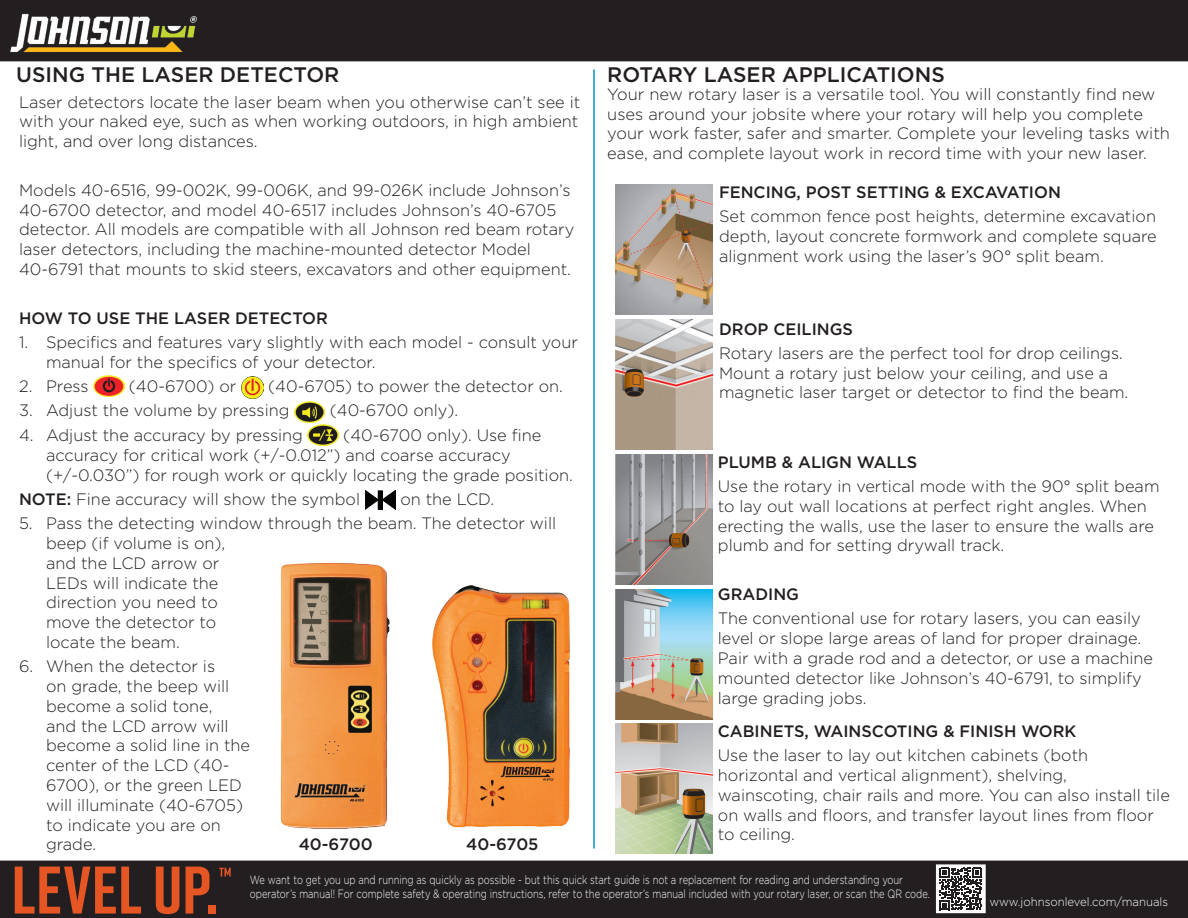
<style>
.page{position:relative;width:1188px;height:918px;background:#fff}
.page>*{position:absolute;margin:0;border:0;box-sizing:border-box;transform-origin:0 0}
.t1{font:500 21px "Gotham";color:#231f20}
.t2{font:300 16.5px/19.8px "Gotham";color:#231f20}
.t3{font:500 16.5px "Gotham";color:#231f20}
.t4{font:500 16.5px "Gotham";letter-spacing:-.01em;color:#231f20}
.t5{font:300 12px/14.4px "Gotham";color:#fff;scale:.78 1}
.t6{font:300 12px "Gotham";color:#fff;scale:.95 1}
.s1{font-weight:500}
</style>
<div class="page">
<div style="left:0;top:861px;width:1188px;height:57px;background:#231f20"></div>
<div style="left:0;top:0;width:1188px;height:61px;background:#231f20"></div>
<img style="left:2px;top:10px;width:202px;height:47px">
<div style="left:249px;top:874px;width:686px;height:33px;background:#231f20"></div>
<div style="left:248px;top:873px;width:688px;height:35px;border:2px solid #231f20"></div>
<svg style="left:938px;top:866px;width:46px;height:45px"></svg>
<svg style="left:940px;top:868px;width:42px;height:42px"></svg>
<div style="left:936px;top:864px;width:50px;height:49px;border:1px solid #fff"></div>
<svg style="left:15px;top:867px;width:126px;height:47px"></svg>
<svg style="left:156px;top:867px;width:23px;height:47px"></svg>
<svg style="left:186px;top:867px;width:23px;height:47px"></svg>
<div style="left:209px;top:905px;width:7px;height:9px;background:#e65524"></div>
<svg style="left:219px;top:868px;width:12px;height:9px"></svg>
<hr style="left:593px;top:69px;width:2px;height:780px;background:#0093c8">
<img style="left:433px;top:585px;width:137px;height:243px">
<img style="left:280px;top:563px;width:110px;height:266px">
<img style="left:94px;top:376px;width:30px;height:20px">
<img style="left:241px;top:376px;width:22px;height:22px">
<img style="left:294px;top:402px;width:31px;height:20px">
<img style="left:308px;top:425px;width:30px;height:20px">
<svg style="left:365px;top:490px;width:30px;height:19px"></svg>
<img style="left:616px;top:184px;width:97px;height:130px">
<img style="left:616px;top:320px;width:97px;height:129px">
<img style="left:616px;top:454px;width:97px;height:130px">
<img style="left:616px;top:590px;width:97px;height:129px">
<img style="left:616px;top:724px;width:97px;height:130px">
<p class="t1" style="left:16px;top:61px;width:325px">USING THE LASER DETECTOR</p>
<p class="t2" style="left:19px;top:91px;width:563px;text-align:justify">Laser detectors locate the laser beam when you otherwise can’t see it with your naked eye, such as when working outdoors, in high ambient light, and over long distances.</p>
<p class="t2" style="left:19px;top:180px;width:557px">Models 40-6516, 99-002K, 99-006K, and 99-026K include Johnson’s 40-6700 detector, and model 40-6517 includes Johnson’s 40-6705 detector. All models are compatible with all Johnson red beam rotary laser detectors, including the machine-mounted detector Model 40-6791 that mounts to skid steers, excavators and other equipment.</p>
<p class="t3" style="left:19px;top:307px;width:310px">HOW TO USE THE LASER DETECTOR</p>
<p class="t2" style="left:46px;top:332px;width:533px;text-indent:-27px">1. Specifics and features vary slightly with each model - consult your manual for the specifics of your detector.</p>
<p class="t2" style="left:19px;top:376px;width:71px">2. Press</p>
<p class="t2" style="left:129px;top:376px;width:109px">(40-6700) or</p>
<p class="t2" style="left:268px;top:376px;width:296px">(40-6705) to power the detector on.</p>
<p class="t2" style="left:19px;top:400px;width:272px">3. Adjust the volume by pressing</p>
<p class="t2" style="left:330px;top:400px;width:130px">(40-6700 only).</p>
<p class="t2" style="left:19px;top:425px;width:286px">4. Adjust the accuracy by pressing</p>
<p class="t2" style="left:46px;top:425px;width:528px;text-indent:297px">(40-6700 only). Use fine accuracy for critical work (+/-0.012”) and coarse accuracy (+/-0.030”) for rough work or quickly locating the grade position.</p>
<p class="t2" style="left:19px;top:489px;width:343px"><span class="s1">NOTE:</span> Fine accuracy will show the symbol</p>
<p class="t2" style="left:400px;top:489px;width:95px">on the LCD.</p>
<p class="t2" style="left:46px;top:513px;width:512px;text-indent:-27px">5. Pass the detecting window through the beam. The detector will beep (if volume is on),<br>and the LCD arrow or<br>LEDs will indicate the<br>direction you need to<br>move the detector to<br>locate the beam.</p>
<p class="t2" style="left:46px;top:656px;width:206px;text-indent:-27px">6. When the detector is<br>on grade, the beep will become a solid tone,<br>and the LCD arrow will become a solid line in the center of the LCD (40-<br>6700), or the green LED will illuminate (40-6705) to indicate you are on grade.</p>
<p class="t4" style="left:299px;top:834px;width:76px">40-6700</p>
<p class="t4" style="left:466px;top:834px;width:74px">40-6705</p>
<p class="t1" style="left:607px;top:61px;width:339px">ROTARY LASER APPLICATIONS</p>
<p class="t2" style="left:607px;top:84px;width:564px">Your new rotary laser is a versatile tool. You will constantly find new uses around your jobsite where your rotary will help you complete your work faster, safer and smarter. Complete your leveling tasks with ease, and complete layout work in record time with your new laser.</p>
<p class="t3" style="left:719px;top:181px;width:343px">FENCING, POST SETTING &amp; EXCAVATION</p>
<p class="t2" style="left:719px;top:206px;width:439px;text-align:justify">Set common fence post heights, determine excavation depth, layout concrete formwork and complete square alignment work using the laser’s 90° split beam.</p>
<p class="t3" style="left:719px;top:318px;width:135px">DROP CEILINGS</p>
<p class="t2" style="left:719px;top:343px;width:411px">Rotary lasers are the perfect tool for drop ceilings.<br>Mount a rotary just below your ceiling, and use a magnetic laser target or detector to find the beam.</p>
<p class="t3" style="left:718px;top:451px;width:201px">PLUMB &amp; ALIGN WALLS</p>
<p class="t2" style="left:718px;top:476px;width:443px">Use the rotary in vertical mode with the 90° split beam to lay out wall locations at perfect right angles. When erecting the walls, use the laser to ensure the walls are plumb and for setting drywall track.</p>
<p class="t3" style="left:718px;top:583px;width:83px">GRADING</p>
<p class="t2" style="left:718px;top:608px;width:437px">The conventional use for rotary lasers, you can easily level or slope large areas of land for proper drainage.<br>Pair with a grade rod and a detector, or use a machine mounted detector like Johnson’s 40-6791, to simplify large grading jobs.</p>
<p class="t3" style="left:718px;top:720px;width:360px">CABINETS, WAINSCOTING &amp; FINISH WORK</p>
<p class="t2" style="left:718px;top:745px;width:453px">Use the laser to lay out kitchen cabinets (both horizontal and vertical alignment), shelving, wainscoting, chair rails and more. You can also install tile on walls and floors, and transfer layout lines from floor to ceiling.</p>
<p class="t5" style="left:250px;top:872px;width:873px">We want to get you up and running as quickly as possible - but this quick start guide is not a replacement for reading and understanding your operator’s manual! For complete safety &amp; operating instructions, refer to the operator’s manual included with your rotary laser, or scan the QR code.</p>
<p class="t6" style="left:989px;top:894px;width:190px">www.johnsonlevel.com/manuals</p>
</div>
